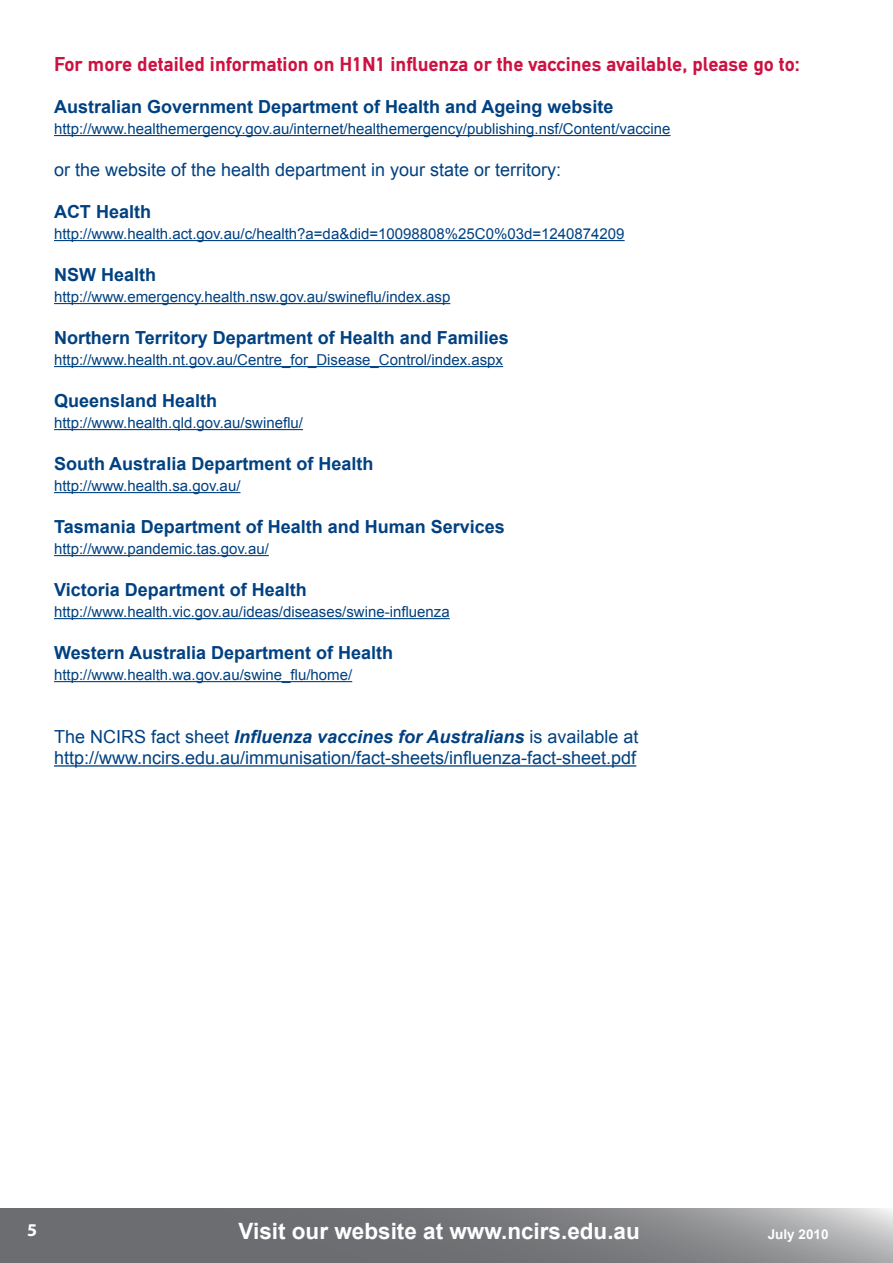
<style>
.page{position:relative;width:893px;height:1263px;background:#fff}
.page>*{position:absolute;margin:0;border:0;box-sizing:border-box;transform-origin:0 0}
.t1{font:700 22.5px "Arial";color:#feffff}
.Company_Name{font:700 21px "DIN Mittel EFOP";color:#cd1141}
.Address{font:700 18px "Arial";color:#014181}
.Address-2{font:18px "Arial";color:#014181}
.Address-3{font:italic 700 18px "Arial";color:#014181}
.Address-4{font:700 18px "Myriad Pro";color:#fff}
.Address-5{font:15px "Arial";color:#014181}
.t2{font:700 13.5px "Arial";color:#feffff}
.s1{font-weight:400;font-style:normal}
</style>
<div class="page">
<svg style="left:0;top:1209px;width:893px;height:54px;background:#7d7e81"></svg>
<hr style="left:54px;top:135px;width:616px;height:1px;background:#014181">
<hr style="left:54px;top:240px;width:571px;height:1px;background:#014181">
<hr style="left:54px;top:303px;width:396px;height:1px;background:#014181">
<hr style="left:54px;top:366px;width:449px;height:1px;background:#014181">
<hr style="left:54px;top:429px;width:249px;height:1px;background:#014181">
<hr style="left:54px;top:492px;width:186px;height:1px;background:#014181">
<hr style="left:54px;top:555px;width:215px;height:1px;background:#014181">
<hr style="left:54px;top:618px;width:396px;height:1px;background:#014181">
<hr style="left:54px;top:681px;width:298px;height:1px;background:#014181">
<hr style="left:54px;top:765px;width:582px;height:2px;background:#014181">
<p class="Company_Name" style="left:54px;top:52px;width:747px">For more detailed information on H1N1 influenza or the vaccines available, please go to:</p>
<p class="Address" style="left:54px;top:95px;width:561px">Australian Government Department of Health and Ageing website</p>
<p class="Address-5" style="left:54px;top:119px;width:618px">http://www.healthemergency.gov.au/internet/healthemergency/publishing.nsf/Content/vaccine</p>
<p class="Address-2" style="left:54px;top:158px;width:509px">or the website of the health department in your state or territory:</p>
<p class="Address" style="left:54px;top:200px;width:99px">ACT Health</p>
<p class="Address-5" style="left:54px;top:224px;width:572px">http://www.health.act.gov.au/c/health?a=da&amp;did=10098808%25C0%03d=1240874209</p>
<p class="Address" style="left:54px;top:263px;width:104px">NSW Health</p>
<p class="Address-5" style="left:54px;top:287px;width:398px">http://www.emergency.health.nsw.gov.au/swineflu/index.asp</p>
<p class="Address" style="left:54px;top:326px;width:456px">Northern Territory Department of Health and Families</p>
<p class="Address-5" style="left:54px;top:350px;width:451px">http://www.health.nt.gov.au/Centre_for_Disease_Control/index.aspx</p>
<p class="Address" style="left:54px;top:389px;width:165px">Queensland Health</p>
<p class="Address-5" style="left:54px;top:413px;width:251px">http://www.health.qld.gov.au/swineflu/</p>
<p class="Address" style="left:54px;top:452px;width:321px">South Australia Department of Health</p>
<p class="Address-5" style="left:54px;top:476px;width:188px">http://www.health.sa.gov.au/</p>
<p class="Address" style="left:54px;top:515px;width:452px">Tasmania Department of Health and Human Services</p>
<p class="Address-5" style="left:54px;top:539px;width:216px">http://www.pandemic.tas.gov.au/</p>
<p class="Address" style="left:54px;top:578px;width:254px">Victoria Department of Health</p>
<p class="Address-5" style="left:54px;top:602px;width:397px">http://www.health.vic.gov.au/ideas/diseases/swine-influenza</p>
<p class="Address" style="left:54px;top:641px;width:341px">Western Australia Department of Health</p>
<p class="Address-5" style="left:54px;top:665px;width:300px">http://www.health.wa.gov.au/swine_flu/home/</p>
<p class="Address-3" style="left:54px;top:725px;width:586px"><span class="s1">The NCIRS fact sheet</span> Influenza vaccines for Australians <span class="s1">is available at</span></p>
<p class="Address-2" style="left:54px;top:746px;width:584px">http://www.ncirs.edu.au/immunisation/fact-sheets/influenza-fact-sheet.pdf</p>
<p class="Address-4" style="left:27px;top:1218px;width:11px">5</p>
<h1 class="t1" style="left:238px;top:1216px;width:403px">Visit our website at www.ncirs.edu.au</h1>
<p class="t2" style="left:768px;top:1225px;width:62px">July 2010</p>
</div>
